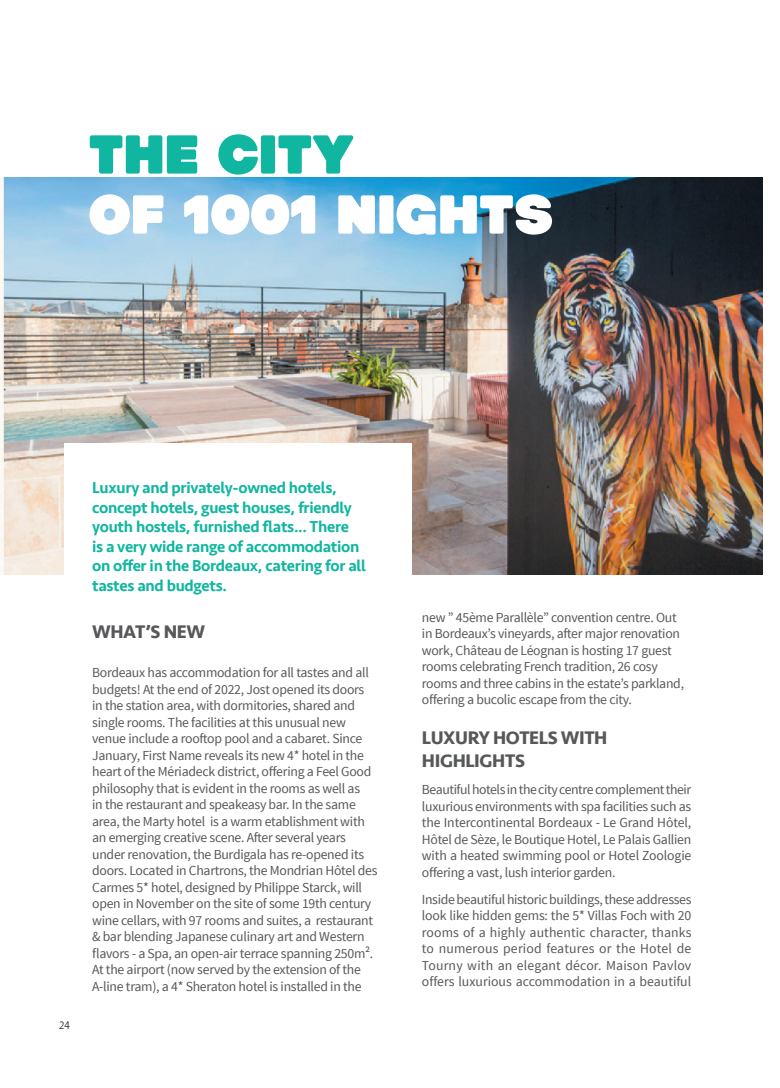
<style>
.page{position:relative;width:780px;height:1088px;background:#fff}
.page>*{position:absolute;margin:0;border:0;box-sizing:border-box;transform-origin:0 0}
.t1{font:700 56.25px "Hammer";color:#fff}
.t2{font:700 56.25px "Hammer";color:#10b6a0}
.t3{font:700 18.75px/22.5px "Seravek";letter-spacing:-.02em;color:#57585a}
.t4{font:500 16.25px/19.5px "Seravek";letter-spacing:-.02em;color:#10b6a0}
.t5{font:13.75px/16.5px "Source Sans Pro";letter-spacing:-.02em;color:#57585a}
.t6{font:300 11.25px "Seravek";color:#231f20}
</style>
<div class="page">
<img style="left:0;top:177px;width:762px;height:397px">
<div style="left:64px;top:443px;width:347px;height:556px;background:#fff"></div>
<h1 class="t2" style="left:89px;top:125px;width:267px">THE CITY</h1>
<h1 class="t1" style="left:89px;top:185px;width:466px">OF 1001 NIGHTS</h1>
<p class="t6" style="left:59px;top:1019px;width:12px">24</p>
<p class="t4" style="left:92px;top:478px;width:275px">Luxury and privately-owned hotels, concept hotels, guest houses, friendly youth hostels, furnished flats... There<br>is a very wide range of accommodation on offer in the Bordeaux, catering for all tastes and budgets.</p>
<h2 class="t3" style="left:92px;top:620px;width:114px">WHAT’S NEW</h2>
<p class="t5" style="left:92px;top:665px;width:287px">Bordeaux has accommodation for all tastes and all budgets! At the end of 2022, Jost opened its doors in the station area, with dormitories, shared and single rooms. The facilities at this unusual new venue include a rooftop pool and a cabaret. Since January, First Name reveals its new 4* hotel in the heart of the Mériadeck district, offering a Feel Good philosophy that is evident in the rooms as well as<br>in the restaurant and speakeasy bar. In the same area, the Marty hotel is a warm etablishment with an emerging creative scene. After several years under renovation, the Burdigala has re-opened its doors. Located in Chartrons, the Mondrian Hôtel des Carmes 5* hotel, designed by Philippe Starck, will open in November on the site of some 19th century wine cellars, with 97 rooms and suites, a restaurant &amp; bar blending Japanese culinary art and Western flavors - a Spa, an open-air terrace spanning 250m².<br>At the airport (now served by the extension of the A-line tram), a 4* Sheraton hotel is installed in the</p>
<p class="t5" style="left:422px;top:609px;width:264px">new ” 45ème Parallèle” convention centre. Out in Bordeaux’s vineyards, after major renovation work, Château de Léognan is hosting 17 guest rooms celebrating French tradition, 26 cosy rooms and three cabins in the estate’s parkland, offering a bucolic escape from the city.</p>
<h2 class="t3" style="left:422px;top:726px;width:187px">LUXURY HOTELS WITH<br>HIGHLIGHTS</h2>
<p class="t5" style="left:422px;top:781px;width:271px;text-align:justify">Beautiful hotels in the city centre complement their luxurious environments with spa facilities such as the Intercontinental Bordeaux - Le Grand Hôtel, Hôtel de Sèze, le Boutique Hotel, Le Palais Gallien with a heated swimming pool or Hotel Zoologie offering a vast, lush interior garden.</p>
<p class="t5" style="left:422px;top:891px;width:271px;text-align:justify">Inside beautiful historic buildings, these addresses look like hidden gems: the 5* Villas Foch with 20 rooms of a highly authentic character, thanks to numerous period features or the Hotel de Tourny with an elegant décor. Maison Pavlov offers luxurious accommodation in a beautiful</p>
</div>
